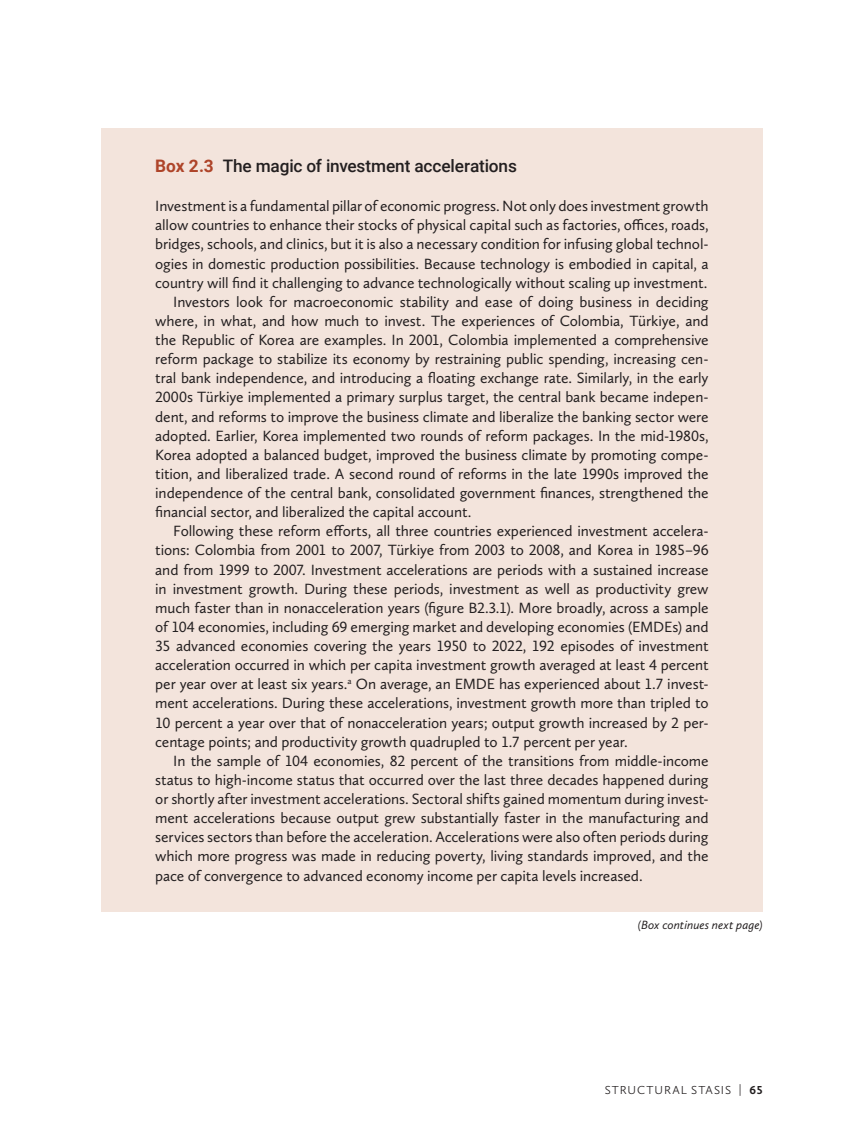
<style>
.page{position:relative;width:864px;height:1134px;background:#fff}
.page>*{position:absolute;margin:0;border:0;box-sizing:border-box;transform-origin:0 0}
.Box_title{font:500 17.25px "Roboto";letter-spacing:-.01em;color:#231f20}
.Box_text_next{font:15.3px/19.2px "Calluna Sans";letter-spacing:-.005em;color:#231f20;text-align:justify}
.Box_text_first{font:15.3px/19.2px "Calluna Sans";letter-spacing:-.005em;color:#231f20;text-align:justify}
.Box_Body_Copy{font:italic 12.3px "Calluna Sans";color:#231f20}
.t1{font:300 12px "Calluna Sans";letter-spacing:.085em;color:#231f20}
.s1{font-weight:700;color:#ae4429}
.s2{font-weight:700}
</style>
<div class="page">
<div style="left:101px;top:128px;width:662px;height:784px;background:#f3e4dc"></div>
<p class="Box_title" style="left:155px;top:154px;width:363px"><span class="s1">Box 2.3</span> The magic of investment accelerations</p>
<p class="Box_text_first" style="left:155px;top:196px;width:555px">Investment is a fundamental pillar of economic progress. Not only does investment growth allow countries to enhance their stocks of physical capital such as factories, offices, roads, bridges, schools, and clinics, but it is also a necessary condition for infusing global technol&shy;ogies in domestic production possibilities. Because technology is embodied in capital, a country will find it challenging to advance technologically without scaling up investment.</p>
<p class="Box_text_next" style="left:155px;top:292px;width:555px;text-indent:18px">Investors look for macroeconomic stability and ease of doing business in deciding where, in what, and how much to invest. The experiences of Colombia, Türkiye, and the Republic of Korea are examples. In 2001, Colombia implemented a comprehensive reform package to stabilize its economy by restraining public spending, increasing cen&shy;tral bank independence, and introducing a floating exchange rate. Similarly, in the early 2000s Türkiye implemented a primary surplus target, the central bank became indepen&shy;dent, and reforms to improve the business climate and liberalize the banking sector were adopted. Earlier, Korea implemented two rounds of reform packages. In the mid-1980s, Korea adopted a balanced budget, improved the business climate by promoting compe&shy;tition, and liberalized trade. A second round of reforms in the late 1990s improved the independence of the central bank, consolidated government finances, strengthened the financial sector, and liberalized the capital account.</p>
<p class="Box_text_next" style="left:155px;top:521px;width:555px;text-indent:18px">Following these reform efforts, all three countries experienced investment accelera&shy;tions: Colombia from 2001 to 2007, Türkiye from 2003 to 2008, and Korea in 1985–96 and from 1999 to 2007. Investment accelerations are periods with a sustained increase in investment growth. During these periods, investment as well as productivity grew much faster than in nonacceleration years (figure B2.3.1). More broadly, across a sample of 104 economies, including 69 emerging market and developing economies (EMDEs) and 35 advanced economies covering the years 1950 to 2022, 192 episodes of investment acceleration occurred in which per capita investment growth averaged at least 4 percent per year over at least six years.<sup>a</sup> On average, an EMDE has experienced about 1.7 invest&shy;ment accelerations. During these accelerations, investment growth more than tripled to 10 percent a year over that of nonacceleration years; output growth increased by 2 per&shy;centage points; and productivity growth quadrupled to 1.7 percent per year.</p>
<p class="Box_text_next" style="left:155px;top:751px;width:555px;text-indent:18px">In the sample of 104 economies, 82 percent of the transitions from middle-income status to high-income status that occurred over the last three decades happened during or shortly after investment accelerations. Sectoral shifts gained momentum during invest&shy;ment accelerations because output grew substantially faster in the manufacturing and services sectors than before the acceleration. Accelerations were also often periods during which more progress was made in reducing poverty, living standards improved, and the pace of convergence to advanced economy income per capita levels increased.</p>
<p class="Box_Body_Copy" style="left:638px;top:917px;width:126px">(Box continues next page)</p>
<p class="t1" style="left:605px;top:1083px;width:159px">STRUCTURAL STASIS | <span class="s2">65</span></p>
</div>
